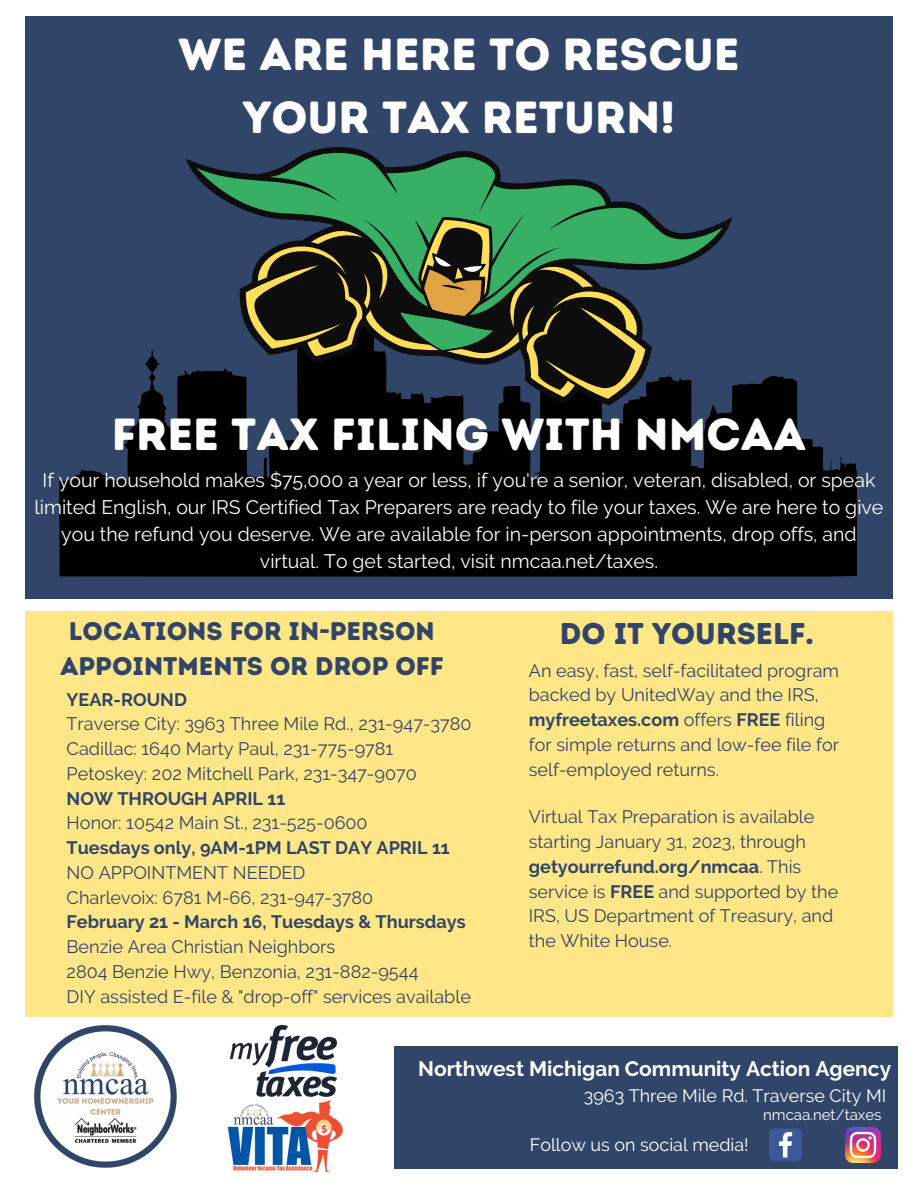
<style>
.page{position:relative;width:918px;height:1188px;background:#fff}
.page>*{position:absolute;margin:0;border:0;box-sizing:border-box;transform-origin:0 0}
.t1{font:45px/63px "Intro Rust Base";color:#fefefe;text-align:center}
.t2{font:30px "Intro Rust Base";color:#304568}
.t3{font:25.5px/34.8px "Intro Rust Base";color:#304568;text-align:center}
.t4{font:700 20.85px "Raleway";color:#fefefe}
.t5{font:19.5px/27px "Raleway";color:#fefefe;text-align:center}
.t6{font:18px/24.8px "Raleway";color:#304568}
.t7{font:700 18px "Raleway";color:#304568}
.t8{font:17.85px "Raleway";color:#fff}
.t9{font:15px "Raleway";color:#fff}
.s1{font-weight:700}
</style>
<div class="page">
<div style="left:25px;top:611px;width:868px;height:406px;background:#ffe788"></div>
<div style="left:25px;top:16px;width:868px;height:583px;background:#304568"></div>
<svg style="left:59px;top:217px;width:799px;height:360px;fill:#000"></svg>
<svg style="left:186px;top:147px;width:546px;height:259px"></svg>
<svg style="left:398px;top:217px;width:97px;height:134px;background:#516e3b"></svg>
<div style="left:394px;top:1046px;width:504px;height:122px;background:#304568"></div>
<svg style="left:769px;top:1128px;width:33px;height:33px"></svg>
<img style="left:846px;top:1127px;width:35px;height:35px">
<img style="left:34px;top:1025px;width:143px;height:143px">
<img style="left:227px;top:1100px;width:116px;height:72px">
<img style="left:231px;top:1026px;width:105px;height:71px">
<h1 class="t1" style="left:178px;top:23px;width:563px">WE ARE HERE TO RESCUE<br>YOUR TAX RETURN!</h1>
<h1 class="t1" style="left:112px;top:403px;width:696px">FREE TAX FILING WITH NMCAA</h1>
<p class="t5" style="left:35px;top:466px;width:850px">If your household makes $75,000 a year or less, if you're a senior, veteran, disabled, or speak limited English, our IRS Certified Tax Preparers are ready to file your taxes. We are here to give you the refund you deserve. We are available for in-person appointments, drop offs, and virtual. To get started, visit nmcaa.net/taxes.</p>
<h3 class="t3" style="left:60px;top:614px;width:385px">LOCATIONS FOR IN-PERSON<br>APPOINTMENTS OR DROP OFF</h3>
<p class="t7" style="left:67px;top:689px;width:122px">YEAR-ROUND</p>
<p class="t6" style="left:67px;top:712px;width:407px">Traverse City: 3963 Three Mile Rd., 231-947-3780<br>Cadillac: 1640 Marty Paul, 231-775-9781<br>Petoskey: 202 Mitchell Park, 231-347-9070</p>
<p class="t7" style="left:67px;top:788px;width:220px">NOW THROUGH APRIL 11</p>
<p class="t6" style="left:67px;top:811px;width:303px">Honor: 10542 Main St., 231-525-0600</p>
<p class="t7" style="left:67px;top:837px;width:385px">Tuesdays only, 9AM-1PM LAST DAY APRIL 11</p>
<p class="t6" style="left:67px;top:860px;width:308px">NO APPOINTMENT NEEDED<br>Charlevoix: 6781 M-66, 231-947-3780</p>
<p class="t7" style="left:67px;top:911px;width:401px">February 21 - March 16, Tuesdays &amp; Thursdays</p>
<p class="t6" style="left:67px;top:934px;width:406px">Benzie Area Christian Neighbors<br>2804 Benzie Hwy, Benzonia, 231-882-9544<br>DIY assisted E-file &amp; "drop-off" services available</p>
<h2 class="t2" style="left:560px;top:616px;width:256px">DO IT YOURSELF.</h2>
<p class="t6" style="left:529px;top:658px;width:312px">An easy, fast, self-facilitated program backed by UnitedWay and the IRS, <span class="s1">myfreetaxes.com</span> offers <span class="s1">FREE</span> filing for simple returns and low-fee file for self-employed returns.</p>
<p class="t6" style="left:529px;top:805px;width:311px">Virtual Tax Preparation is available starting January 31, 2023, through <span class="s1">getyourrefund.org/nmcaa</span>. This service is <span class="s1">FREE</span> and supported by the<br>IRS, US Department of Treasury, and the White House.</p>
<p class="t4" style="left:418px;top:1056px;width:474px">Northwest Michigan Community Action Agency</p>
<p class="t8" style="left:584px;top:1085px;width:304px">3963 Three Mile Rd. Traverse City MI</p>
<p class="t9" style="left:763px;top:1106px;width:120px">nmcaa.net/taxes</p>
<p class="t8" style="left:530px;top:1134px;width:220px">Follow us on social media!</p>
</div>
